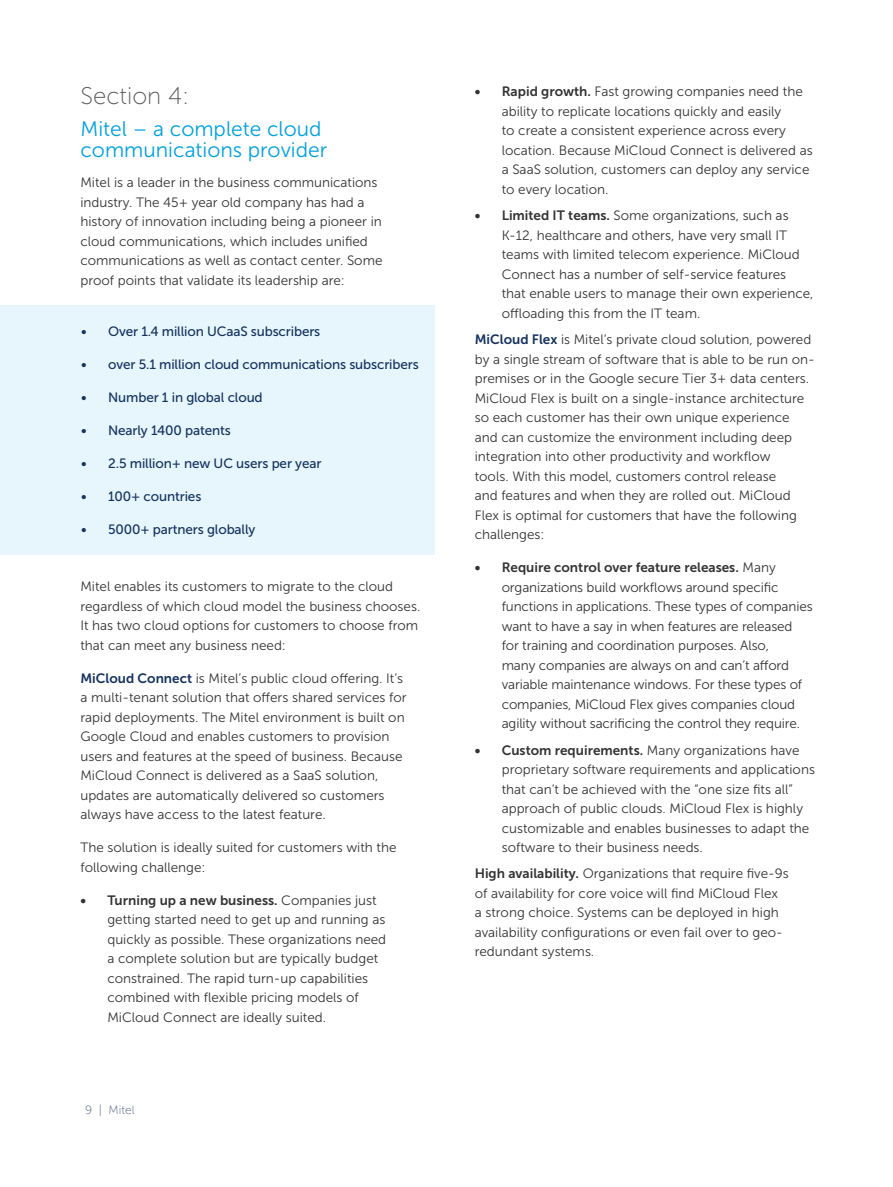
<style>
.page{position:relative;width:893px;height:1187px;background:#fff}
.page>*{position:absolute;margin:0;border:0;box-sizing:border-box;transform-origin:0 0}
.Intro_paragraph{font:24px "Museo Sans 100";color:#58595b}
.Intro_paragraph-2{font:21px/21px "Museo Sans 300";color:#00a1e0}
.body_text{font:13.5px/19.5px "Museo Sans 300";color:#333}
.t1{font:13.5px "Museo Sans 500";letter-spacing:-.01em;color:#15325f}
.t2{font:12px "Museo Sans 100";color:#445b7f}
.s1{font-family:"Museo Sans 700";color:#15325f}
.s2{font-family:"Museo Sans 700"}
</style>
<div class="page">
<div style="left:0;top:305px;width:434px;height:250px;background:#e6f6fc"></div>
<p class="Intro_paragraph" style="left:80px;top:83px;width:110px">Section 4:</p>
<p class="Intro_paragraph-2" style="left:80px;top:118px;width:248px">Mitel – a complete cloud communications provider</p>
<p class="body_text" style="left:80px;top:173px;width:304px">Mitel is a leader in the business communications industry. The 45+ year old company has had a history of innovation including being a pioneer in cloud communications, which includes unified communications as well as contact center. Some proof points that validate its leadership are:</p>
<p class="t1" style="left:81px;top:324px;width:241px">• Over 1.4 million UCaaS subscribers</p>
<p class="t1" style="left:81px;top:357px;width:339px">• over 5.1 million cloud communications subscribers</p>
<p class="t1" style="left:81px;top:390px;width:183px">• Number 1 in global cloud</p>
<p class="t1" style="left:81px;top:423px;width:151px">• Nearly 1400 patents</p>
<p class="t1" style="left:81px;top:456px;width:242px">• 2.5 million+ new UC users per year</p>
<p class="t1" style="left:81px;top:489px;width:122px">• 100+ countries</p>
<p class="t1" style="left:81px;top:522px;width:176px">• 5000+ partners globally</p>
<p class="body_text" style="left:80px;top:577px;width:341px">Mitel enables its customers to migrate to the cloud regardless of which cloud model the business chooses.<br>It has two cloud options for customers to choose from that can meet any business need:</p>
<p class="body_text" style="left:80px;top:668px;width:328px"><span class="s1">MiCloud Connect</span> is Mitel’s public cloud offering. It’s a multi-tenant solution that offers shared services for rapid deployments. The Mitel environment is built on Google Cloud and enables customers to provision users and features at the speed of business. Because MiCloud Connect is delivered as a SaaS solution, updates are automatically delivered so customers always have access to the latest feature.</p>
<p class="body_text" style="left:80px;top:838px;width:318px">The solution is ideally suited for customers with the following challenge:</p>
<p class="body_text" style="left:107px;top:890px;width:280px;text-indent:-27px"><span class="s2">• Turning up a new business.</span> Companies just getting started need to get up and running as quickly as possible. These organizations need a complete solution but are typically budget constrained. The rapid turn-up capabilities combined with flexible pricing models of MiCloud Connect are ideally suited.</p>
<p class="t2" style="left:85px;top:1103px;width:51px">9 | Mitel</p>
<p class="body_text" style="left:502px;top:82px;width:312px;text-indent:-27px"><span class="s2">• Rapid growth.</span> Fast growing companies need the ability to replicate locations quickly and easily<br>to create a consistent experience across every location. Because MiCloud Connect is delivered as a SaaS solution, customers can deploy any service to every location.</p>
<p class="body_text" style="left:502px;top:206px;width:313px;text-indent:-27px"><span class="s2">• Limited IT teams.</span> Some organizations, such as K-12, healthcare and others, have very small IT teams with limited telecom experience. MiCloud Connect has a number of self-service features that enable users to manage their own experience, offloading this from the IT team.</p>
<p class="body_text" style="left:475px;top:330px;width:342px"><span class="s1">MiCloud Flex</span> is Mitel’s private cloud solution, powered by a single stream of software that is able to be run on&shy;premises or in the Google secure Tier 3+ data centers.<br>MiCloud Flex is built on a single-instance architecture so each customer has their own unique experience and can customize the environment including deep integration into other productivity and workflow<br>tools. With this model, customers control release<br>and features and when they are rolled out. MiCloud Flex is optimal for customers that have the following challenges:</p>
<p class="body_text" style="left:502px;top:558px;width:312px;text-indent:-27px"><span class="s2">• Require control over feature releases.</span> Many organizations build workflows around specific functions in applications. These types of companies want to have a say in when features are released for training and coordination purposes. Also,<br>many companies are always on and can’t afford variable maintenance windows. For these types of companies, MiCloud Flex gives companies cloud agility without sacrificing the control they require.</p>
<p class="body_text" style="left:502px;top:740px;width:315px;text-indent:-27px"><span class="s2">• Custom requirements.</span> Many organizations have proprietary software requirements and applications that can’t be achieved with the “one size fits all” approach of public clouds. MiCloud Flex is highly customizable and enables businesses to adapt the software to their business needs.</p>
<p class="body_text" style="left:475px;top:864px;width:316px"><span class="s2">High availability.</span> Organizations that require five-9s of availability for core voice will find MiCloud Flex<br>a strong choice. Systems can be deployed in high availability configurations or even fail over to geo&shy;redundant systems.</p>
</div>
